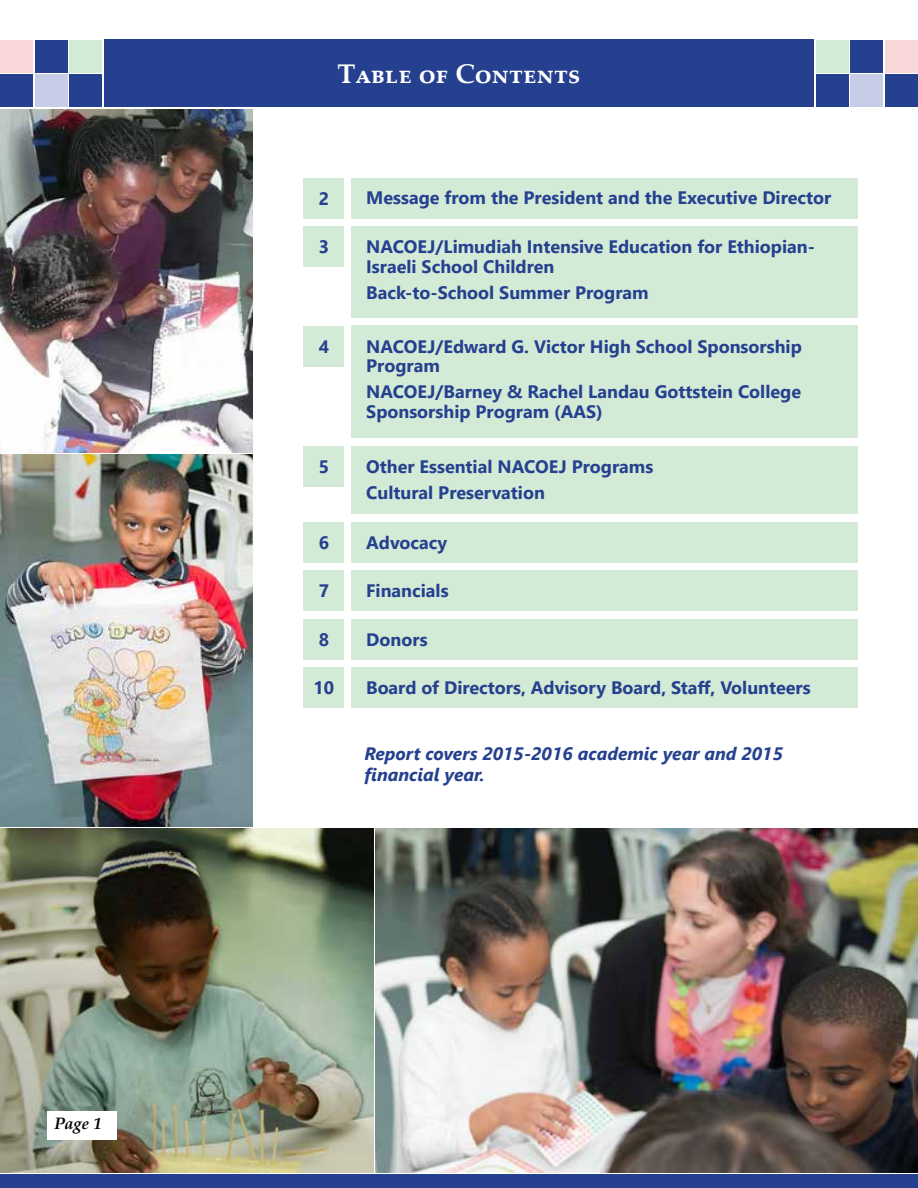
<style>
.page{position:relative;width:918px;height:1188px;background:#fff}
.page>*{position:absolute;margin:0;border:0;box-sizing:border-box;transform-origin:0 0}
.t1{font:700 27px "Palatino Linotype";color:#fff}
.t2{font:700 18px/19.5px "Segoe UI";color:#25408f}
.t3{font:italic 700 18px/21.6px "Segoe UI";color:#25408f}
.t4{font:italic 700 16.5px "Palatino Linotype";color:#000}
</style>
<div class="page">
<div style="left:104px;top:40px;width:710px;height:67px;background:#25408f"></div>
<div style="left:35px;top:40px;width:33px;height:33px;background:#25408f"></div>
<div style="left:35px;top:74px;width:33px;height:33px;background:#c7cce7"></div>
<div style="left:69px;top:40px;width:33px;height:33px;background:#d3ead6"></div>
<div style="left:69px;top:74px;width:33px;height:33px;background:#25408f"></div>
<div style="left:0;top:40px;width:33px;height:33px;background:#f9d8d9"></div>
<div style="left:0;top:74px;width:33px;height:33px;background:#25408f"></div>
<div style="left:850px;top:40px;width:33px;height:33px;background:#25408f"></div>
<div style="left:850px;top:74px;width:33px;height:33px;background:#c7cce7"></div>
<div style="left:816px;top:40px;width:33px;height:33px;background:#d3ead6"></div>
<div style="left:816px;top:74px;width:33px;height:33px;background:#25408f"></div>
<div style="left:885px;top:40px;width:33px;height:33px;background:#f9d8d9"></div>
<div style="left:885px;top:74px;width:33px;height:33px;background:#25408f"></div>
<img style="left:376px;top:828px;width:542px;height:344px">
<div style="left:0;top:1174px;width:918px;height:14px;background:#25408f"></div>
<img style="left:0;top:828px;width:374px;height:344px">
<img style="left:0;top:455px;width:253px;height:371px">
<img style="left:0;top:110px;width:253px;height:343px">
<div style="left:304px;top:178px;width:40px;height:40px;background:#d3ead6"></div>
<div style="left:351px;top:178px;width:507px;height:40px;background:#d3ead6"></div>
<div style="left:304px;top:226px;width:40px;height:41px;background:#d3ead6"></div>
<div style="left:351px;top:226px;width:507px;height:92px;background:#d3ead6"></div>
<div style="left:304px;top:326px;width:40px;height:40px;background:#d3ead6"></div>
<div style="left:351px;top:326px;width:507px;height:112px;background:#d3ead6"></div>
<div style="left:304px;top:446px;width:40px;height:41px;background:#d3ead6"></div>
<div style="left:351px;top:446px;width:507px;height:68px;background:#d3ead6"></div>
<div style="left:304px;top:522px;width:40px;height:40px;background:#d3ead6"></div>
<div style="left:351px;top:522px;width:507px;height:40px;background:#d3ead6"></div>
<div style="left:304px;top:570px;width:40px;height:41px;background:#d3ead6"></div>
<div style="left:351px;top:570px;width:507px;height:41px;background:#d3ead6"></div>
<div style="left:304px;top:619px;width:40px;height:40px;background:#d3ead6"></div>
<div style="left:351px;top:619px;width:507px;height:40px;background:#d3ead6"></div>
<div style="left:304px;top:668px;width:40px;height:40px;background:#d3ead6"></div>
<div style="left:351px;top:668px;width:507px;height:40px;background:#d3ead6"></div>
<div style="left:48px;top:1111px;width:69px;height:28px;background:#fff"></div>
<p class="t4" style="left:54px;top:1111px;width:49px">Page 1</p>
<h1 class="t1" style="left:338px;top:55px;width:244px">Table of Contents</h1>
<p class="t2" style="left:319px;top:188px;width:12px">2</p>
<p class="t2" style="left:366px;top:188px;width:467px">Message from the President and the Executive Director</p>
<p class="t2" style="left:319px;top:237px;width:12px">3</p>
<p class="t2" style="left:366px;top:237px;width:450px">NACOEJ/Limudiah Intensive Education for Ethiopian-<br>Israeli School Children</p>
<p class="t2" style="left:366px;top:283px;width:284px">Back-to-School Summer Program</p>
<p class="t2" style="left:319px;top:336px;width:12px">4</p>
<p class="t2" style="left:366px;top:336px;width:437px">NACOEJ/Edward G. Victor High School Sponsorship<br>Program</p>
<p class="t2" style="left:366px;top:382px;width:436px">NACOEJ/Barney &amp; Rachel Landau Gottstein College<br>Sponsorship Program (AAS)</p>
<p class="t2" style="left:319px;top:457px;width:12px">5</p>
<p class="t2" style="left:366px;top:453px;width:289px;line-height:26.2px">Other Essential NACOEJ Programs<br>Cultural Preservation</p>
<p class="t2" style="left:319px;top:532px;width:12px">6</p>
<p class="t2" style="left:366px;top:532px;width:83px">Advocacy</p>
<p class="t2" style="left:319px;top:581px;width:12px">7</p>
<p class="t2" style="left:366px;top:581px;width:84px">Financials</p>
<p class="t2" style="left:319px;top:629px;width:12px">8</p>
<p class="t2" style="left:366px;top:629px;width:63px">Donors</p>
<p class="t2" style="left:314px;top:678px;width:22px">10</p>
<p class="t2" style="left:366px;top:678px;width:446px">Board of Directors, Advisory Board, Staff, Volunteers</p>
<p class="t3" style="left:365px;top:741px;width:420px">Report covers 2015-2016 academic year and 2015 financial year.</p>
</div>
